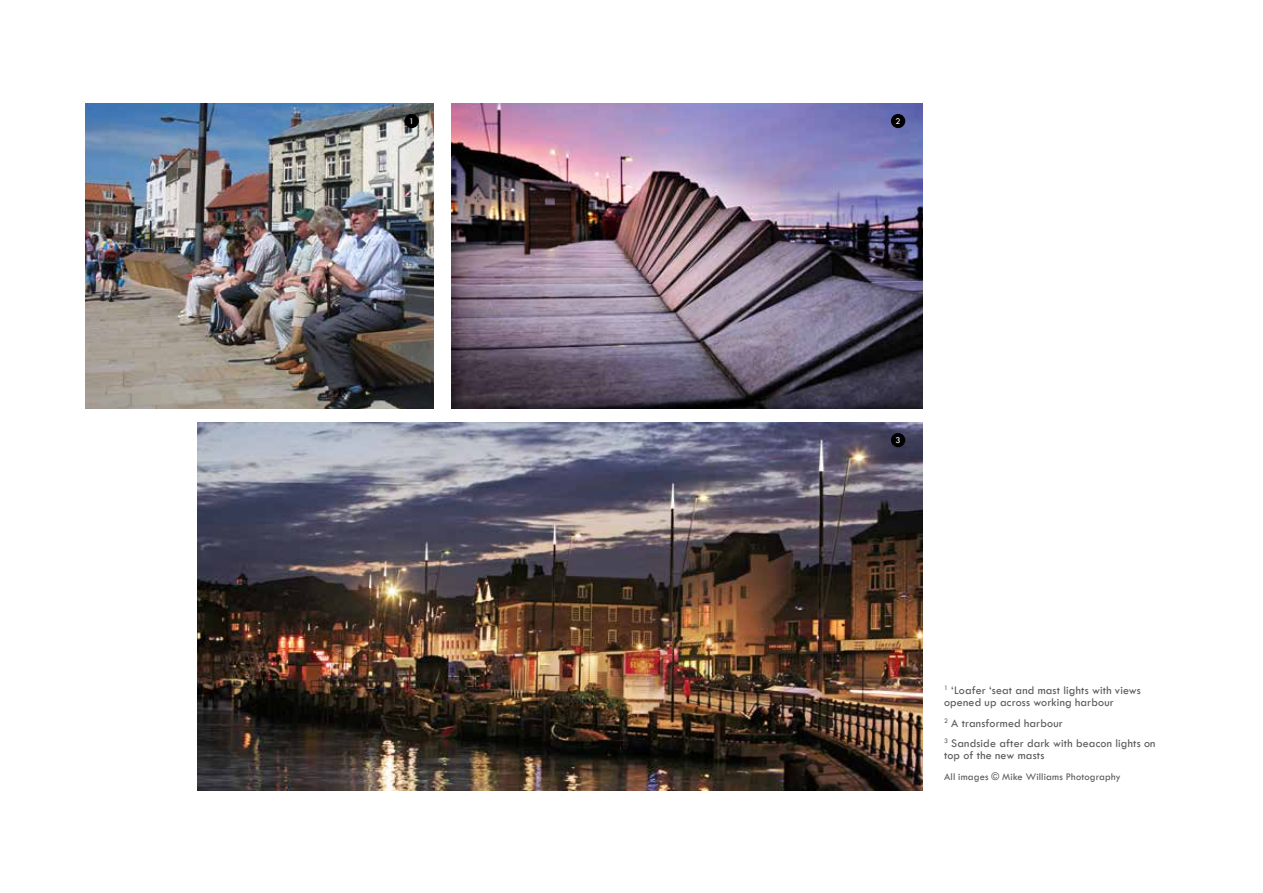
<style>
.page{position:relative;width:1263px;height:893px;background:#fff}
.page>*{position:absolute;margin:0;border:0;box-sizing:border-box;transform-origin:0 0}
.t1{font:12px/12px "Tw Cen";letter-spacing:.01em;color:#575756}
.t2{font:10.5px "Tw Cen";letter-spacing:.015em;color:#575756}
.t3{font:9px "Tw Cen";color:#fff}
</style>
<div class="page">
<img style="left:198px;top:422px;width:724px;height:369px">
<img style="left:85px;top:103px;width:348px;height:306px">
<img style="left:452px;top:103px;width:470px;height:306px">
<div style="left:404px;top:114px;width:15px;height:14px;background:#000;border-radius:50%"></div>
<div style="left:891px;top:433px;width:14px;height:14px;background:#000;border-radius:50%"></div>
<div style="left:891px;top:114px;width:14px;height:14px;background:#000;border-radius:50%"></div>
<p class="t3" style="left:409px;top:115px;width:6px">1</p>
<p class="t3" style="left:896px;top:115px;width:6px">2</p>
<p class="t3" style="left:896px;top:434px;width:6px">3</p>
<p class="t1" style="left:944px;top:684px;width:198px"><sup>1</sup> ‘Loafer ‘seat and mast lights with views opened up across working harbour</p>
<p class="t1" style="left:944px;top:713px;width:213px;line-height:20.5px"><sup>2</sup> A transformed harbour<br><sup>3</sup> Sandside after dark with beacon lights on</p>
<p class="t1" style="left:944px;top:749px;width:102px">top of the new masts</p>
<p class="t2" style="left:944px;top:770px;width:178px">All images © Mike Williams Photography</p>
</div>
